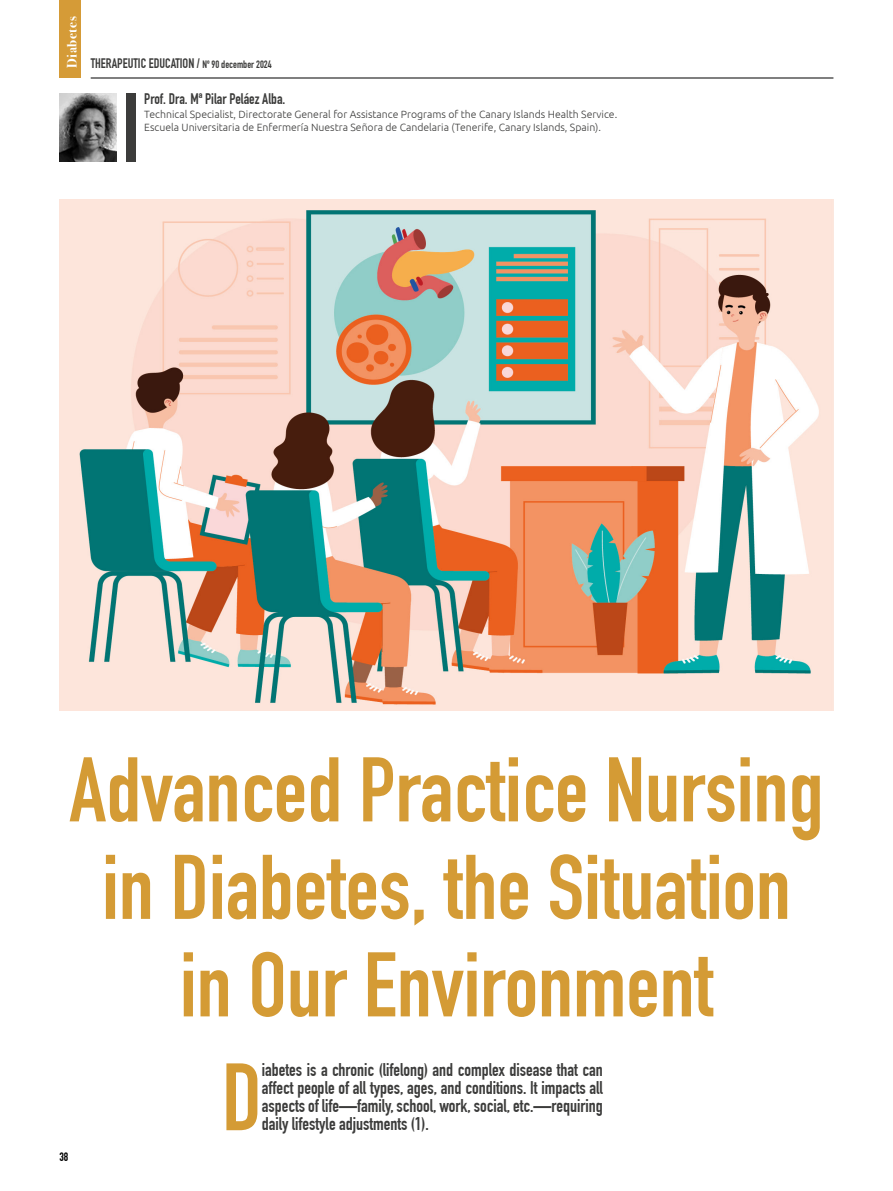
<style>
.page{position:relative;width:893px;height:1191px;background:#fff}
.page>*{position:absolute;margin:0;border:0;box-sizing:border-box;transform-origin:0 0}
.t1{font:93.9px "DIN Engschrift Std";color:#d49b35}
.t2{font:90px/97.5px "DIN Engschrift Std";color:#d49b35;text-align:center}
.t3{font:18px/18px "DIN Engschrift Std";color:#3c3c3b;text-align:justify}
.t4{font:15px "DIN Engschrift Std";color:#3c3c3b}
.t5{font:13.5px "DIN Engschrift Std";color:#3c3c3b}
.t6{font:700 13.5px "Bodoni Svty Two ITCTT";letter-spacing:.04em;color:#fff}
.t7{font:12px "DIN Engschrift Std";color:#000}
.t8{font:300 10.5px/13.5px "Ubuntu";color:#3c3c3b}
.s1{font-size:10.5px}
</style>
<div class="page">
<img style="left:60px;top:94px;width:57px;height:68px">
<div style="left:126px;top:94px;width:9px;height:68px;background:#3c3c3b"></div>
<hr style="left:91px;top:78px;width:742px;height:1px;background:#000">
<div style="left:60px;top:0;width:21px;height:78px;background:#d59b37"></div>
<img style="left:60px;top:200px;width:773px;height:510px">
<p class="t6" style="left:61px;top:68px;width:53px;rotate:-90deg">Diabetes</p>
<p class="t5" style="left:91px;top:55px;width:183px">THERAPEUTIC EDUCATION / <span class="s1">Nº 90 december 2024</span></p>
<p class="t4" style="left:144px;top:90px;width:143px">Prof. Dra. Mª Pilar Peláez Alba.</p>
<p class="t8" style="left:144px;top:107px;width:474px">Technical Specialist, Directorate General for Assistance Programs of the Canary Islands Health Service.<br>Escuela Universitaria de Enfermería Nuestra Señora de Candelaria (Tenerife, Canary Islands, Spain).</p>
<h2 class="t2" style="left:69px;top:741px;width:756px">Advanced Practice Nursing in Diabetes, the Situation in Our Environment</h2>
<p class="t7" style="left:60px;top:1149px;width:10px">38</p>
<h1 class="t1" style="left:222px;top:1042px;width:41px">D</h1>
<p class="t3" style="left:262px;top:1061px;width:342px">iabetes is a chronic (lifelong) and complex disease that can affect people of all types, ages, and conditions. It impacts all aspects of life—family, school, work, social, etc.—requiring daily lifestyle adjustments (1).</p>
</div>
